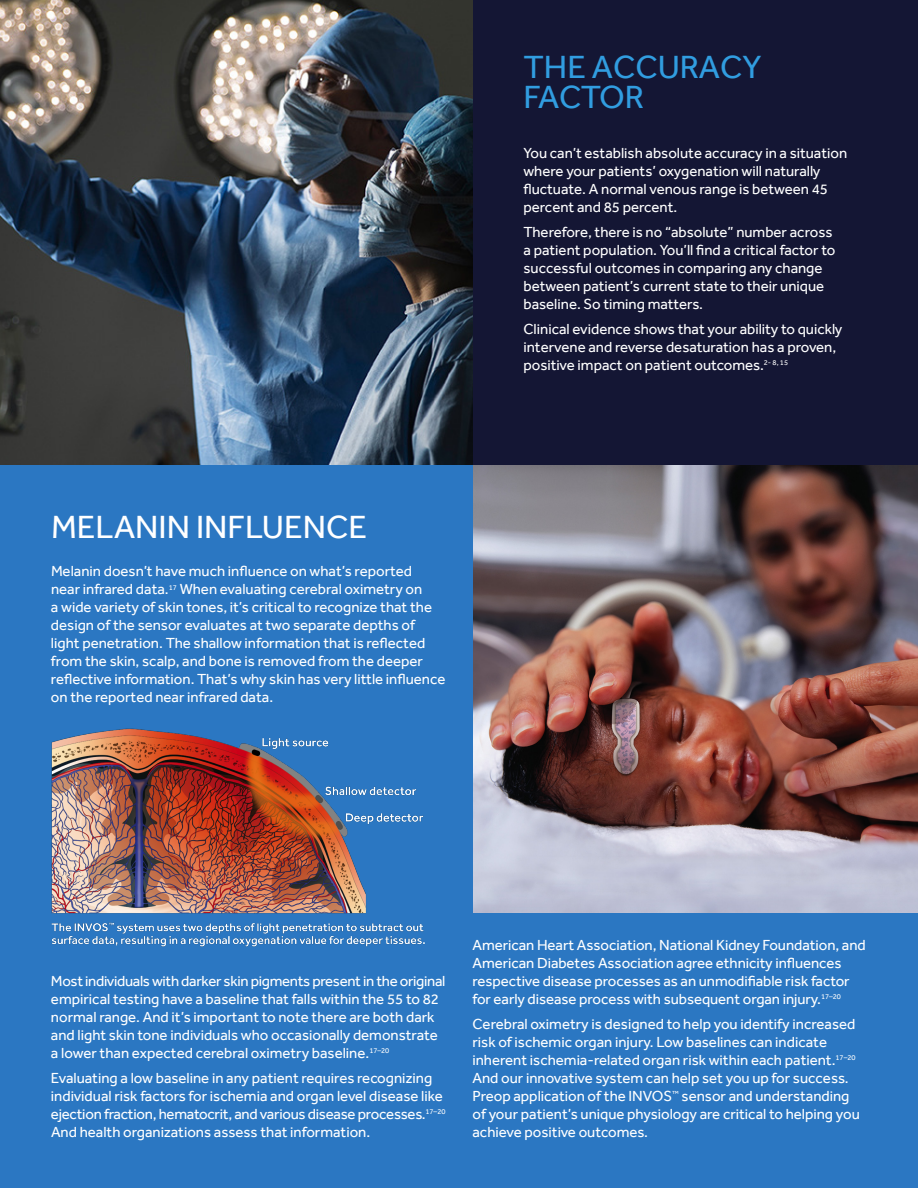
<style>
.page{position:relative;width:918px;height:1188px;background:#fff}
.page>*{position:absolute;margin:0;border:0;box-sizing:border-box;transform-origin:0 0}
.t1{font:33px/30px "Effra";color:#319de0}
.t2{font:33px "Effra";color:#fff}
.t3{font:15px/18px "Effra";color:#fff}
</style>
<div class="page">
<div style="left:0;top:460px;width:918px;height:728px;background:#2b77c2"></div>
<img style="left:473px;top:464px;width:445px;height:448px">
<img style="left:51px;top:728px;width:374px;height:219px">
<div style="left:472px;top:0;width:446px;height:464px;background:#141634"></div>
<img style="left:0;top:0;width:472px;height:464px">
<h1 class="t2" style="left:51px;top:508px;width:317px">MELANIN INFLUENCE</h1>
<p class="t3" style="left:51px;top:562px;width:396px">Melanin doesn’t have much influence on what’s reported<br>near infrared data.<sup>17</sup> When evaluating cerebral oximetry on<br>a wide variety of skin tones, it’s critical to recognize that the design of the sensor evaluates at two separate depths of light penetration. The shallow information that is reflected from the skin, scalp, and bone is removed from the deeper reflective information. That’s why skin has very little influence on the reported near infrared data.</p>
<h1 class="t1" style="left:523px;top:52px;width:239px">THE ACCURACY<br>FACTOR</h1>
<p class="t3" style="left:523px;top:144px;width:325px">You can’t establish absolute accuracy in a situation where your patients’ oxygenation will naturally fluctuate. A normal venous range is between 45 percent and 85 percent.</p>
<p class="t3" style="left:523px;top:223px;width:313px">Therefore, there is no “absolute” number across a patient population. You’ll find a critical factor to successful outcomes in comparing any change between patient’s current state to their unique baseline. So timing matters.</p>
<p class="t3" style="left:523px;top:320px;width:321px">Clinical evidence shows that your ability to quickly intervene and reverse desaturation has a proven, positive impact on patient outcomes.<sup>2-</sup> <sup>8,</sup> <sup>15</sup></p>
<p class="t3" style="left:51px;top:972px;width:396px">Most individuals with darker skin pigments present in the original empirical testing have a baseline that falls within the 55 to 82 normal range. And it’s important to note there are both dark and light skin tone individuals who occasionally demonstrate a lower than expected cerebral oximetry baseline.<sup>17–20</sup></p>
<p class="t3" style="left:51px;top:1068px;width:396px">Evaluating a low baseline in any patient requires recognizing individual risk factors for ischemia and organ level disease like ejection fraction, hematocrit, and various disease processes.<sup>17–20<br></sup>And health organizations assess that information.</p>
<p class="t3" style="left:472px;top:936px;width:395px">American Heart Association, National Kidney Foundation, and American Diabetes Association agree ethnicity influences respective disease processes as an unmodifiable risk factor for early disease process with subsequent organ injury.<sup>17–20</sup></p>
<p class="t3" style="left:472px;top:1015px;width:389px">Cerebral oximetry is designed to help you identify increased risk of ischemic organ injury. Low baselines can indicate inherent ischemia-related organ risk within each patient.<sup>17–20<br></sup>And our innovative system can help set you up for success.<br>Preop application of the INVOS<sup>™</sup> sensor and understanding of your patient’s unique physiology are critical to helping you achieve positive outcomes.</p>
</div>
